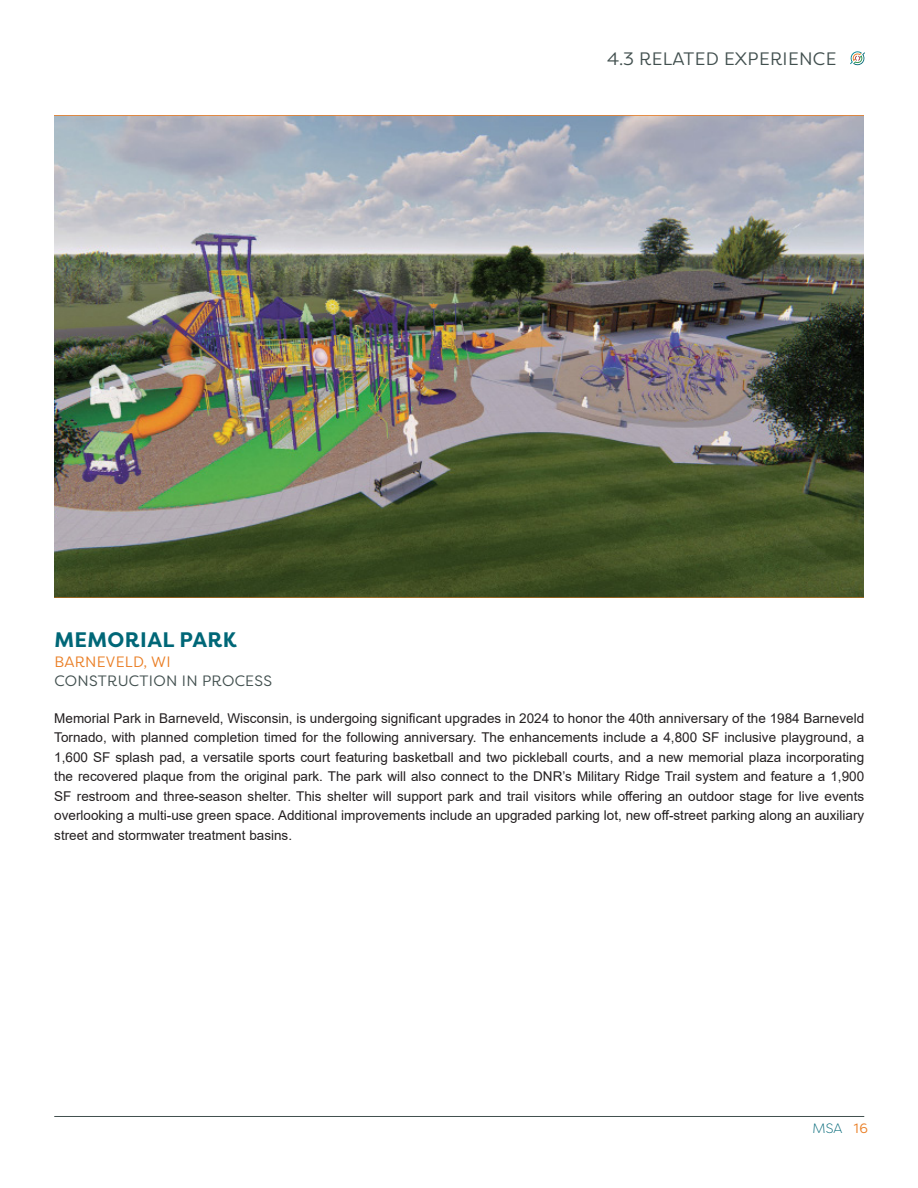
<style>
.page{position:relative;width:918px;height:1188px;background:#fff}
.page>*{position:absolute;margin:0;border:0;box-sizing:border-box;transform-origin:0 0}
.Heading_1{font:700 21px "Filson Pro";letter-spacing:.02em;color:#006777}
.Section_Heading_-_Right{font:18px "Filson Pro";letter-spacing:.02em;color:#414f4e}
.Heading_2{font:15px "Filson Pro";letter-spacing:.02em;color:#414f4e}
.Heading_2-2{font:15px "Filson Pro";letter-spacing:.02em;color:#ea7e24}
.Body_Text{font:13.5px/19.5px "Arial";color:#231f20;text-align:justify}
.t1{font:300 13.5px "Filson Pro";color:#006777}
.Pagination_-_Right{font:13.5px "Filson Pro";color:#ea7e24}
</style>
<div class="page">
<hr style="left:54px;top:1116px;width:810px;height:1px;background:#414f4e">
<svg style="left:850px;top:51px;width:15px;height:14px"></svg>
<img style="left:54px;top:116px;width:810px;height:481px">
<p class="Section_Heading_-_Right" style="left:607px;top:46px;width:231px">4.3 RELATED EXPERIENCE</p>
<p class="Heading_1" style="left:54px;top:627px;width:184px">MEMORIAL PARK</p>
<p class="Heading_2-2" style="left:54px;top:652px;width:118px">BARNEVELD, WI</p>
<p class="Heading_2" style="left:54px;top:671px;width:219px">CONSTRUCTION IN PROCESS</p>
<p class="Body_Text" style="left:54px;top:708px;width:811px">Memorial Park in Barneveld, Wisconsin, is undergoing significant upgrades in 2024 to honor the 40th anniversary of the 1984 Barneveld Tornado, with planned completion timed for the following anniversary. The enhancements include a 4,800 SF inclusive playground, a 1,600 SF splash pad, a versatile sports court featuring basketball and two pickleball courts, and a new memorial plaza incorporating the recovered plaque from the original park. The park will also connect to the DNR’s Military Ridge Trail system and feature a 1,900<br>SF restroom and three-season shelter. This shelter will support park and trail visitors while offering an outdoor stage for live events overlooking a multi-use green space. Additional improvements include an upgraded parking lot, new off-street parking along an auxiliary street and stormwater treatment basins.</p>
<p class="t1" style="left:812px;top:1120px;width:32px">MSA</p>
<p class="Pagination_-_Right" style="left:854px;top:1120px;width:16px">16</p>
</div>
